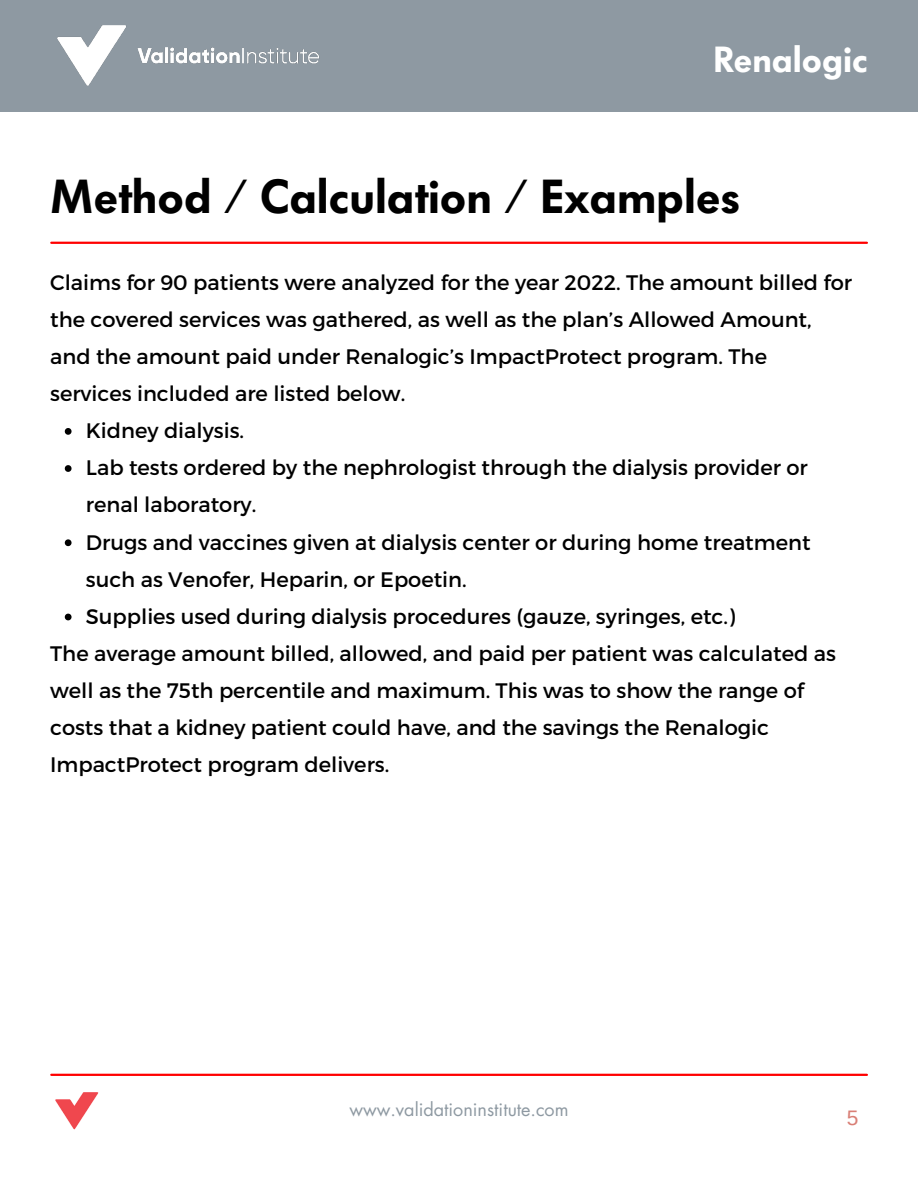
<style>
.page{position:relative;width:918px;height:1188px;background:#fff}
.page>*{position:absolute;margin:0;border:0;box-sizing:border-box;transform-origin:0 0}
.t1{font:600 47.25px "Futura BQ";color:#000}
.t2{font:600 36px "Futura BQ";color:#fff}
.t3{font:21px/37.2px "Montserrat";color:#000}
.t4{font:21px "Arimo";color:#d97f76}
.t5{font:18px "Futura LT";color:#8e99a2}
</style>
<div class="page">
<div style="left:0;top:0;width:918px;height:111px;background:#8e99a2"></div>
<img style="left:57px;top:25px;width:262px;height:61px">
<hr style="left:51px;top:1074px;width:816px;height:2px;background:#f00">
<img style="left:55px;top:1092px;width:44px;height:38px">
<hr style="left:51px;top:242px;width:816px;height:2px;background:#f00">
<svg style="left:65px;top:428px;width:7px;height:7px"></svg>
<svg style="left:65px;top:465px;width:7px;height:7px"></svg>
<svg style="left:65px;top:539px;width:7px;height:7px"></svg>
<svg style="left:65px;top:614px;width:7px;height:6px"></svg>
<h2 class="t2" style="left:713px;top:39px;width:156px">Renalogic</h2>
<h1 class="t1" style="left:50px;top:169px;width:692px">Method / Calculation / Examples</h1>
<p class="t3" style="left:50px;top:263px;width:803px">Claims for 90 patients were analyzed for the year 2022. The amount billed for the covered services was gathered, as well as the plan’s Allowed Amount, and the amount paid under Renalogic’s ImpactProtect program. The services included are listed below.</p>
<p class="t3" style="left:86px;top:411px;width:726px">Kidney dialysis.<br>Lab tests ordered by the nephrologist through the dialysis provider or renal laboratory.<br>Drugs and vaccines given at dialysis center or during home treatment such as Venofer, Heparin, or Epoetin.<br>Supplies used during dialysis procedures (gauze, syringes, etc.)</p>
<p class="t3" style="left:50px;top:634px;width:787px">The average amount billed, allowed, and paid per patient was calculated as well as the 75th percentile and maximum. This was to show the range of costs that a kidney patient could have, and the savings the Renalogic ImpactProtect program delivers.</p>
<p class="t5" style="left:349px;top:1098px;width:221px">www.validationinstitute.com</p>
<p class="t4" style="left:847px;top:1106px;width:13px">5</p>
</div>
